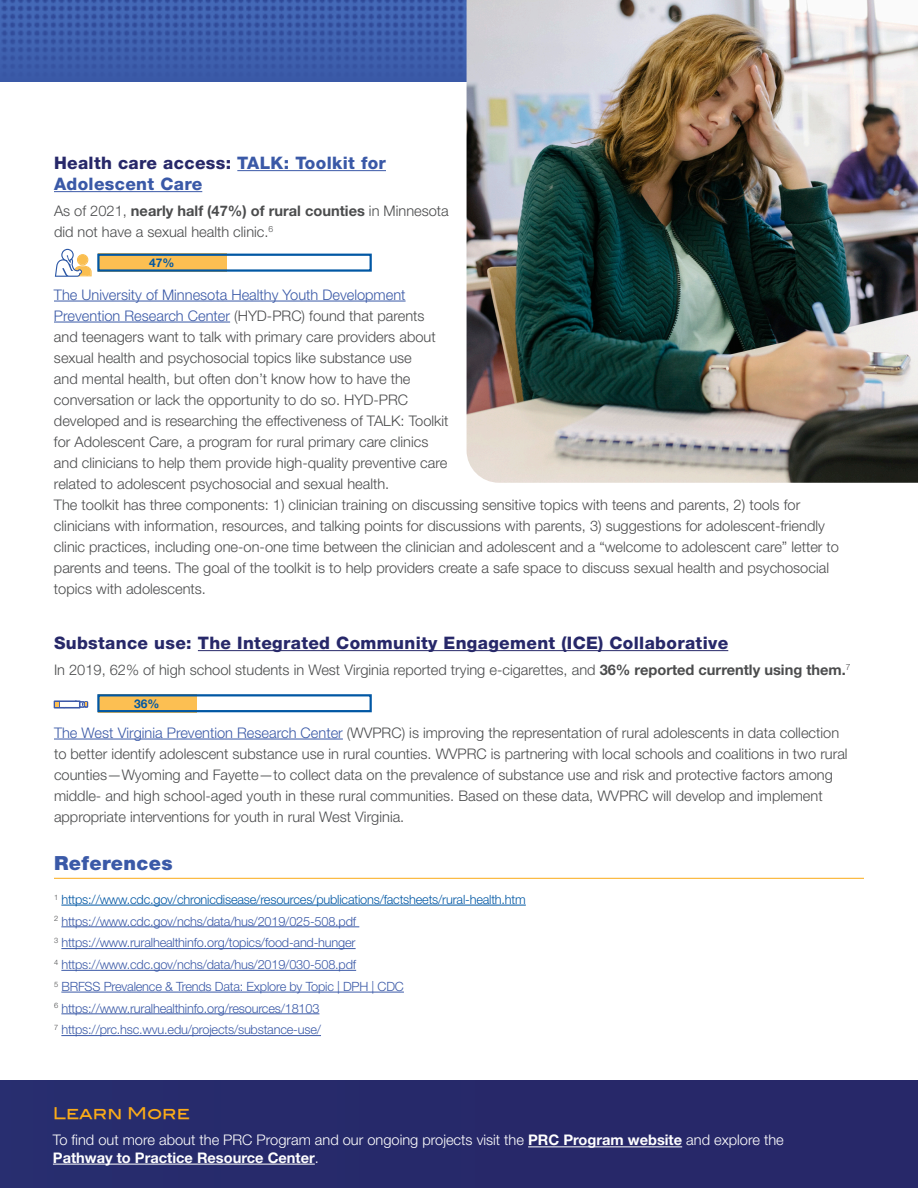
<style>
.page{position:relative;width:918px;height:1188px;background:#fff}
.page>*{position:absolute;margin:0;border:0;box-sizing:border-box;transform-origin:0 0}
.t1{font:900 19.5px "Helvetica Neue LT Std";letter-spacing:.02em;color:#3a59a7}
.t2{font:800 17.25px "Helvetica Neue LT Std";letter-spacing:.02em;color:#272869}
.t3{font:800 17.25px/21px "Helvetica Neue LT Std";letter-spacing:.02em;color:#3a59a7}
.t4{font:16.2px "Blair Md ITCTT Medium";color:#fbab18}
.t5{font:300 14.7px/21px "Helvetica Neue LT Std";color:#4b4c4d}
.t6{font:300 14.7px/17.2px "Helvetica Neue LT Std";color:#fff}
.t7{font:300 12.75px "Helvetica Neue LT Std";letter-spacing:-.015em;color:#3a59a7}
.t8{font:300 12.75px "Helvetica Neue LT Std";letter-spacing:-.015em;color:#0057a4}
.t9{font:700 12px "Helvetica Neue";color:#0057a4}
.s1{color:#272869}
.s2{font-weight:700}
.s3{color:#3a59a7}
</style>
<div class="page">
<div style="left:0;top:1080px;width:918px;height:108px;background:#27296a"></div>
<img style="left:0;top:0;width:467px;height:82px">
<img style="left:467px;top:0;width:451px;height:483px">
<hr style="left:237px;top:170px;width:149px;height:1px;background:#3a59a7">
<hr style="left:54px;top:191px;width:148px;height:1px;background:#3a59a7">
<div style="left:98px;top:254px;width:129px;height:18px;background:#fcbf52"></div>
<div style="left:97px;top:254px;width:275px;height:18px;border:2px solid #0057a4"></div>
<svg style="left:55px;top:249px;width:36px;height:27px"></svg>
<div style="left:78px;top:255px;width:9px;height:9px;background:#fabe4f;border-radius:50%"></div>
<hr style="left:54px;top:301px;width:352px;height:1px;background:#3a59a7">
<hr style="left:54px;top:322px;width:176px;height:1px;background:#3a59a7">
<hr style="left:198px;top:650px;width:530px;height:1px;background:#272869">
<div style="left:98px;top:694px;width:99px;height:18px;background:#fcbf52"></div>
<div style="left:97px;top:694px;width:275px;height:18px;border:2px solid #0057a4"></div>
<svg style="left:54px;top:700px;width:34px;height:9px"></svg>
<hr style="left:54px;top:739px;width:289px;height:1px;background:#3a59a7">
<hr style="left:54px;top:878px;width:810px;height:1px;background:#fbab18">
<hr style="left:61px;top:905px;width:465px;height:1px;background:#0057a4">
<hr style="left:61px;top:927px;width:298px;height:1px;background:#3a59a7">
<hr style="left:61px;top:948px;width:295px;height:1px;background:#3a59a7">
<hr style="left:61px;top:970px;width:295px;height:1px;background:#3a59a7">
<hr style="left:61px;top:992px;width:343px;height:1px;background:#3a59a7">
<hr style="left:61px;top:1014px;width:258px;height:1px;background:#3a59a7">
<hr style="left:61px;top:1035px;width:260px;height:1px;background:#3a59a7">
<hr style="left:528px;top:1147px;width:154px;height:1px;background:#fff">
<hr style="left:53px;top:1164px;width:262px;height:1px;background:#fff">
<h3 class="t3" style="left:54px;top:152px;width:333px"><span class="s1">Health care access:</span> TALK: Toolkit for<br>Adolescent Care</h3>
<p class="t5" style="left:54px;top:200px;width:396px">As of 2021, <span class="s2">nearly half (47%) of rural counties</span> in Minnesota did not have a sexual health clinic.<sup>6</sup></p>
<p class="t9" style="left:149px;top:253px;width:27px">47%</p>
<p class="t5" style="left:54px;top:284px;width:787px"><span class="s3">The University of Minnesota Healthy Youth Development<br>Prevention Research Center</span> (HYD-PRC) found that parents<br>and teenagers want to talk with primary care providers about<br>sexual health and psychosocial topics like substance use<br>and mental health, but often don’t know how to have the<br>conversation or lack the opportunity to do so. HYD-PRC<br>developed and is researching the effectiveness of TALK: Toolkit<br>for Adolescent Care, a program for rural primary care clinics<br>and clinicians to help them provide high-quality preventive care<br>related to adolescent psychosocial and sexual health.<br>The toolkit has three components: 1) clinician training on discussing sensitive topics with teens and parents, 2) tools for clinicians with information, resources, and talking points for discussions with parents, 3) suggestions for adolescent-friendly clinic practices, including one-on-one time between the clinician and adolescent and a “welcome to adolescent care” letter to parents and teens. The goal of the toolkit is to help providers create a safe space to discuss sexual health and psychosocial topics with adolescents.</p>
<h3 class="t2" style="left:54px;top:633px;width:676px">Substance use: The Integrated Community Engagement (ICE) Collaborative</h3>
<p class="t5" style="left:54px;top:659px;width:798px">In 2019, 62% of high school students in West Virginia reported trying e-cigarettes, and <span class="s2">36% reported currently using them.</span><sup>7</sup></p>
<p class="t9" style="left:134px;top:694px;width:27px">36%</p>
<p class="t5" style="left:54px;top:722px;width:795px"><span class="s3">The West Virginia Prevention Research Center</span> (WVPRC) is improving the representation of rural adolescents in data collection to better identify adolescent substance use in rural counties. WVPRC is partnering with local schools and coalitions in two rural counties—Wyoming and Fayette—to collect data on the prevalence of substance use and risk and protective factors among middle- and high school-aged youth in these rural communities. Based on these data, WVPRC will develop and implement appropriate interventions for youth in rural West Virginia.</p>
<h2 class="t1" style="left:54px;top:852px;width:120px">References</h2>
<p class="t8" style="left:54px;top:891px;width:473px"><sup>1</sup> https://www.cdc.gov/chronicdisease/resources/publications/factsheets/rural-health.htm</p>
<p class="t7" style="left:54px;top:913px;width:304px"><sup>2</sup> https://www.cdc.gov/nchs/data/hus/2019/025-508.pdf</p>
<p class="t7" style="left:54px;top:935px;width:303px"><sup>3</sup> https://www.ruralhealthinfo.org/topics/food-and-hunger</p>
<p class="t7" style="left:54px;top:957px;width:304px"><sup>4</sup> https://www.cdc.gov/nchs/data/hus/2019/030-508.pdf</p>
<p class="t7" style="left:54px;top:978px;width:351px"><sup>5</sup> BRFSS Prevalence &amp; Trends Data: Explore by Topic | DPH | CDC</p>
<p class="t7" style="left:54px;top:1000px;width:267px"><sup>6</sup> https://www.ruralhealthinfo.org/resources/18103</p>
<p class="t7" style="left:54px;top:1022px;width:269px"><sup>7</sup> https://prc.hsc.wvu.edu/projects/substance-use/</p>
<p class="t4" style="left:53px;top:1100px;width:138px">Learn More</p>
<p class="t6" style="left:53px;top:1131px;width:732px">To find out more about the PRC Program and our ongoing projects visit the <span class="s2">PRC Program website</span> and explore the<br><span class="s2">Pathway to Practice Resource Center</span>.</p>
</div>
